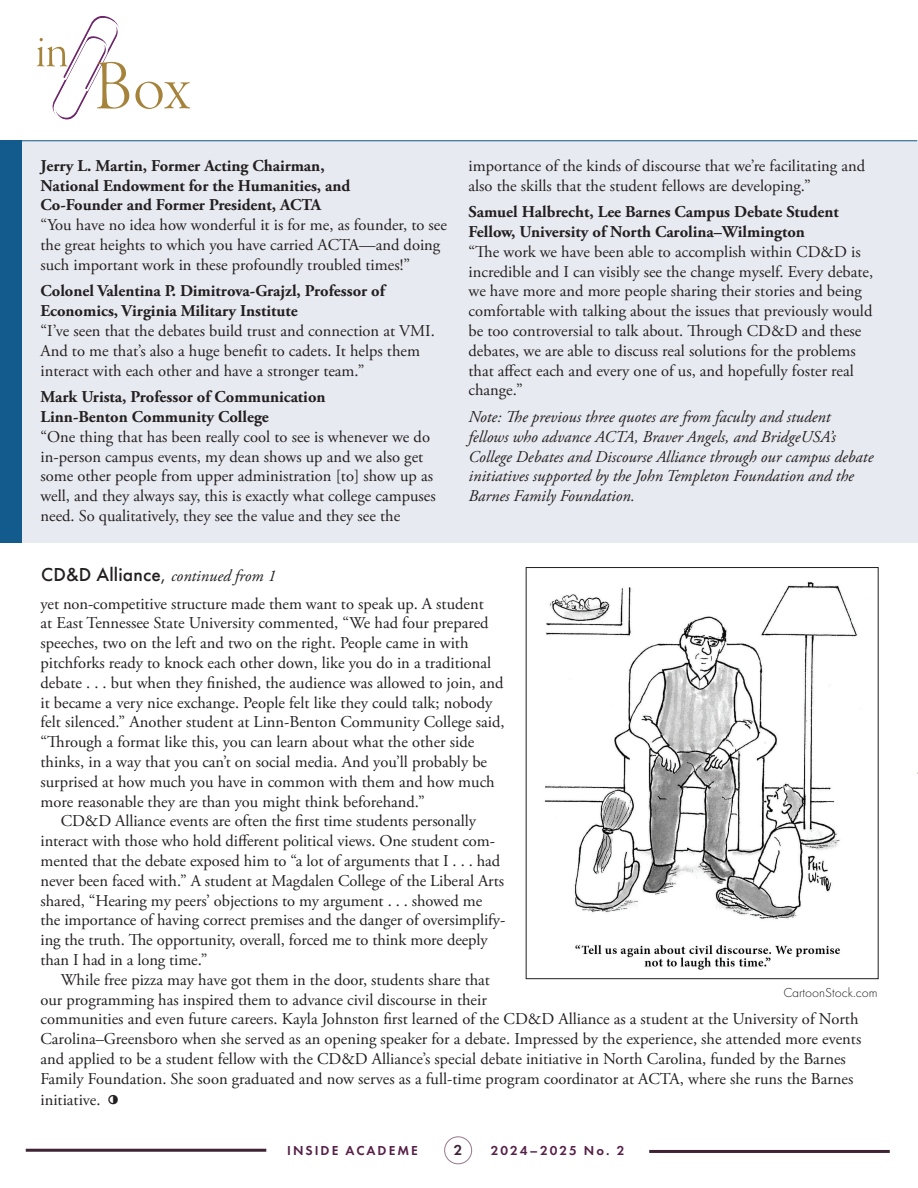
<style>
.page{position:relative;width:918px;height:1188px;background:#fff}
.page>*{position:absolute;margin:0;border:0;box-sizing:border-box;transform-origin:0 0}
.t1{font:72px "Garamond Premr Pro Lt Disp";color:#a5833b}
.t2{font:52.5px "Garamond Premr Pro Lt Disp";color:#a5833b}
.t3{font:45px "Castellar MT Std";color:#231f20}
.t4{font:16.5px/19.8px "Adobe Garamond Pro";color:#231f20}
.t5{font:700 16.5px/19.8px "Adobe Garamond Pro";color:#231f20}
.t6{font:italic 16.5px/19.8px "Adobe Garamond Pro";color:#231f20}
.t7{font:600 15px "Futura PT";color:#3e2335}
.t8{font:600 13.5px "Futura PT";letter-spacing:.15em;color:#562048}
.t9{font:300 13.5px "Futura PT";color:#231f20}
.s1{font-family:"Futura PT";font-weight:500;font-size:19.5px}
.s2{font-family:"Futura PT";font-size:19.5px}
.s3{font-style:italic}
</style>
<div class="page">
<div style="left:444px;top:1136px;width:28px;height:28px;border:1px solid #97788b;border-radius:50%"></div>
<hr style="left:649px;top:1150px;width:241px;height:3px;background:#3e2335">
<hr style="left:26px;top:1149px;width:240px;height:3px;background:#3e2335">
<svg style="left:52px;top:15px;width:67px;height:105px"></svg>
<div style="left:1px;top:140px;width:917px;height:403px;background:#e8eaf1"></div>
<div style="left:0;top:141px;width:21px;height:402px;background:#135b8c"></div>
<hr style="left:0;top:140px;width:917px;height:1px;background:#135b8c">
<img style="left:544px;top:581px;width:314px;height:389px">
<div style="left:526px;top:567px;width:353px;height:412px;border:1px solid #231f20"></div>
<h2 class="t2" style="left:36px;top:22px;width:34px">in</h2>
<h1 class="t1" style="left:95px;top:47px;width:97px">Box</h1>
<p class="t5" style="left:41px;top:156px;width:311px">Jerry L. Martin, Former Acting Chairman,<br>National Endowment for the Humanities, and<br>Co-Founder and Former President, ACTA</p>
<p class="t4" style="left:41px;top:216px;width:408px">“You have no idea how wonderful it is for me, as founder, to see the great heights to which you have carried ACTA—and doing such important work in these profoundly troubled times!”</p>
<p class="t5" style="left:41px;top:282px;width:346px">Colonel Valentina P. Dimitrova-Grajzl, Professor of<br>Economics, Virginia Military Institute</p>
<p class="t4" style="left:41px;top:321px;width:396px">“I’ve seen that the debates build trust and connection at VMI.<br>And to me that’s also a huge benefit to cadets. It helps them interact with each other and have a stronger team.”</p>
<p class="t5" style="left:41px;top:387px;width:287px">Mark Urista, Professor of Communication<br>Linn-Benton Community College</p>
<p class="t4" style="left:41px;top:427px;width:397px">“One thing that has been really cool to see is whenever we do in-person campus events, my dean shows up and we also get some other people from upper administration [to] show up as well, and they always say, this is exactly what college campuses need. So qualitatively, they see the value and they see the</p>
<p class="t4" style="left:469px;top:156px;width:398px">importance of the kinds of discourse that we’re facilitating and also the skills that the student fellows are developing.”</p>
<p class="t5" style="left:469px;top:202px;width:372px">Samuel Halbrecht, Lee Barnes Campus Debate Student<br>Fellow, University of North Carolina–Wilmington</p>
<p class="t4" style="left:469px;top:242px;width:406px">“The work we have been able to accomplish within CD&amp;D is incredible and I can visibly see the change myself. Every debate, we have more and more people sharing their stories and being comfortable with talking about the issues that previously would be too controversial to talk about. Through CD&amp;D and these debates, we are able to discuss real solutions for the problems that affect each and every one of us, and hopefully foster real change.”</p>
<p class="t6" style="left:469px;top:407px;width:406px">Note: The previous three quotes are from faculty and student fellows who advance ACTA, Braver Angels, and BridgeUSA’s College Debates and Discourse Alliance through our campus debate initiatives supported by the John Templeton Foundation and the Barnes Family Foundation.</p>
<p class="t4" style="left:41px;top:563px;width:445px;line-height:27.6px"><span class="s1">CD&amp;D Alliance</span><span class="s2">,</span> <span class="s3">continued from 1<br></span>yet non-competitive structure made them want to speak up. A student</p>
<p class="t4" style="left:41px;top:614px;width:450px">at East Tennessee State University commented, “We had four prepared</p>
<p class="t4" style="left:41px;top:634px;width:430px">speeches, two on the left and two on the right. People came in with</p>
<p class="t4" style="left:41px;top:653px;width:452px">pitchforks ready to knock each other down, like you do in a traditional</p>
<p class="t4" style="left:41px;top:673px;width:465px">debate . . . but when they finished, the audience was allowed to join, and</p>
<p class="t4" style="left:41px;top:693px;width:453px">it became a very nice exchange. People felt like they could talk; nobody</p>
<p class="t4" style="left:41px;top:713px;width:466px">felt silenced.” Another student at Linn-Benton Community College said,</p>
<p class="t4" style="left:41px;top:733px;width:435px">“Through a format like this, you can learn about what the other side</p>
<p class="t4" style="left:41px;top:752px;width:448px">thinks, in a way that you can’t on social media. And you’ll probably be</p>
<p class="t4" style="left:41px;top:772px;width:456px">surprised at how much you have in common with them and how much</p>
<p class="t4" style="left:41px;top:792px;width:386px">more reasonable they are than you might think beforehand.”</p>
<p class="t4" style="left:61px;top:812px;width:417px">CD&amp;D Alliance events are often the first time students personally</p>
<p class="t4" style="left:41px;top:832px;width:456px">interact with those who hold different political views. One student com-</p>
<p class="t4" style="left:41px;top:851px;width:461px">mented that the debate exposed him to “a lot of arguments that I . . . had</p>
<p class="t4" style="left:41px;top:871px;width:465px">never been faced with.” A student at Magdalen College of the Liberal Arts</p>
<p class="t4" style="left:41px;top:891px;width:443px">shared, “Hearing my peers’ objections to my argument . . . showed me</p>
<p class="t4" style="left:41px;top:911px;width:466px">the importance of having correct premises and the danger of oversimplify-</p>
<p class="t4" style="left:41px;top:931px;width:449px">ing the truth. The opportunity, overall, forced me to think more deeply</p>
<p class="t4" style="left:41px;top:950px;width:168px">than I had in a long time.”</p>
<p class="t4" style="left:61px;top:970px;width:431px">While free pizza may have got them in the door, students share that</p>
<p class="t4" style="left:41px;top:990px;width:448px">our programming has inspired them to advance civil discourse in their</p>
<p class="t4" style="left:41px;top:1010px;width:820px">communities and even future careers. Kayla Johnston first learned of the CD&amp;D Alliance as a student at the University of North</p>
<p class="t4" style="left:41px;top:1030px;width:822px">Carolina–Greensboro when she served as an opening speaker for a debate. Impressed by the experience, she attended more events</p>
<p class="t4" style="left:41px;top:1049px;width:807px">and applied to be a student fellow with the CD&amp;D Alliance’s special debate initiative in North Carolina, funded by the Barnes</p>
<p class="t4" style="left:41px;top:1069px;width:814px">Family Foundation. She soon graduated and now serves as a full-time program coordinator at ACTA, where she runs the Barnes</p>
<p class="t4" style="left:41px;top:1090px;width:62px">initiative.</p>
<h3 class="t3" style="left:105px;top:1073px;width:17px">•</h3>
<p class="t9" style="left:783px;top:985px;width:96px">CartoonStock.com</p>
<p class="t8" style="left:287px;top:1142px;width:132px">INSIDE ACADEME</p>
<p class="t7" style="left:454px;top:1141px;width:10px">2</p>
<p class="t8" style="left:491px;top:1142px;width:135px">2024–2025 No. 2</p>
</div>
